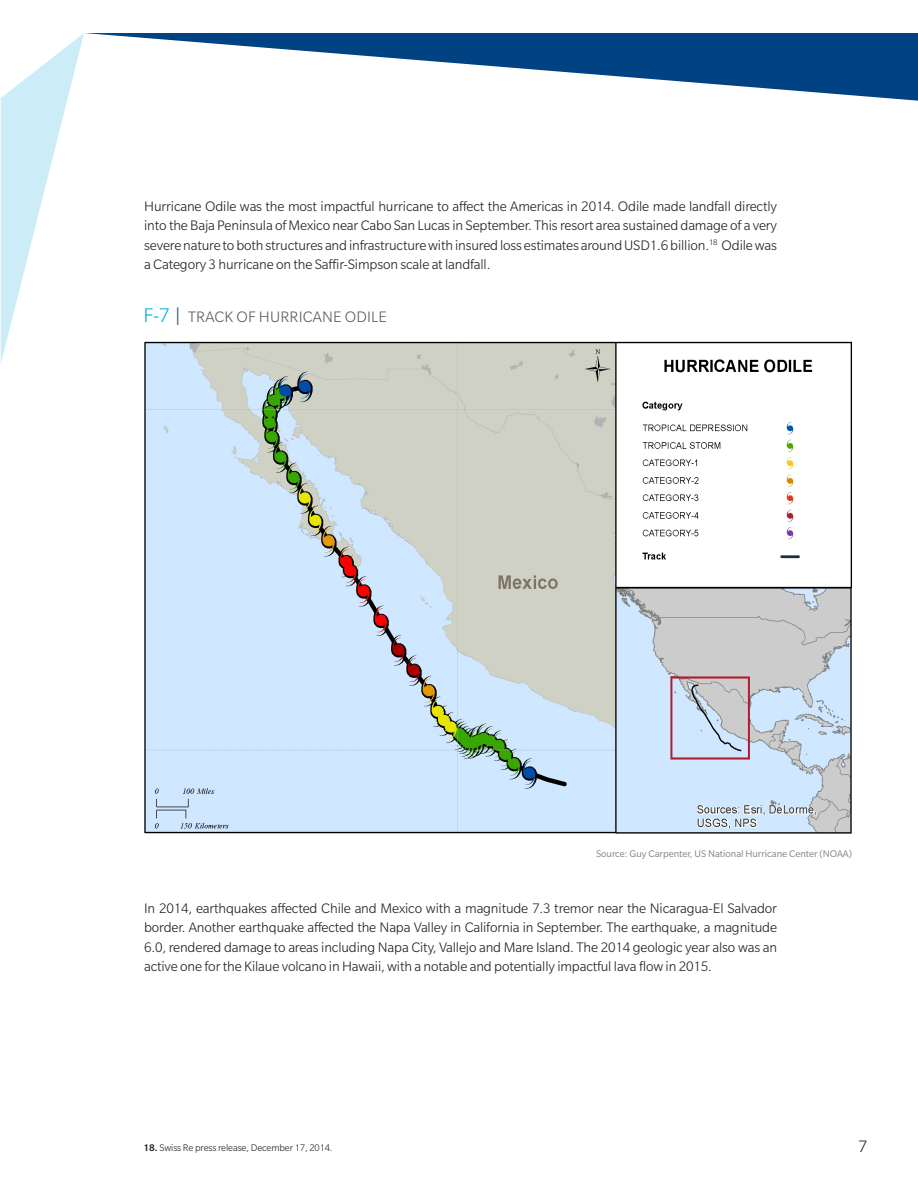
<style>
.page{position:relative;width:918px;height:1188px;background:#fff}
.page>*{position:absolute;margin:0;border:0;box-sizing:border-box;transform-origin:0 0}
.t1{font:300 18px "Slate Pro";color:#231f20}
.t2{font:300 16.5px "Slate Pro";letter-spacing:.01em;color:#5b5a5b}
.Body_Copy{font:300 15px/19.5px "Slate Pro";letter-spacing:-.01em;color:#231f20;text-align:justify}
.t3{font:10.5px "Slate Pro";color:#808285}
.About_Guy_Carpenter{font:300 10.5px "Slate Pro";letter-spacing:-.01em;color:#231f20}
.s1{font-size:21.45px;color:#00aedc}
.s2{font-size:21.45px;color:#004a8d}
.s3{font-weight:500}
</style>
<div class="page">
<svg style="left:1px;top:33px;width:83px;height:329px"></svg>
<svg style="left:85px;top:33px;width:833px;height:68px"></svg>
<img style="left:144px;top:341px;width:708px;height:493px">
<p class="Body_Copy" style="left:144px;top:196px;width:634px">Hurricane Odile was the most impactful hurricane to affect the Americas in 2014. Odile made landfall directly into the Baja Peninsula of Mexico near Cabo San Lucas in September. This resort area sustained damage of a very severe nature to both structures and infrastructure with insured loss estimates around USD1.6 billion.<sup>18</sup> Odile was a Category 3 hurricane on the Saffir-Simpson scale at landfall.</p>
<p class="t2" style="left:144px;top:308px;width:245px"><span class="s1">F-7</span> <span class="s2">|</span> TRACK OF HURRICANE ODILE</p>
<p class="t3" style="left:596px;top:849px;width:257px">Source: Guy Carpenter, US National Hurricane Center (NOAA)</p>
<p class="Body_Copy" style="left:144px;top:898px;width:634px">In 2014, earthquakes affected Chile and Mexico with a magnitude 7.3 tremor near the Nicaragua-El Salvador border. Another earthquake affected the Napa Valley in California in September. The earthquake, a magnitude 6.0, rendered damage to areas including Napa City, Vallejo and Mare Island. The 2014 geologic year also was an active one for the Kilaue volcano in Hawaii, with a notable and potentially impactful lava flow in 2015.</p>
<p class="About_Guy_Carpenter" style="left:144px;top:1143px;width:190px"><span class="s3">18.</span> Swiss Re press release, December 17, 2014.</p>
<p class="t1" style="left:858px;top:1137px;width:10px">7</p>
</div>
